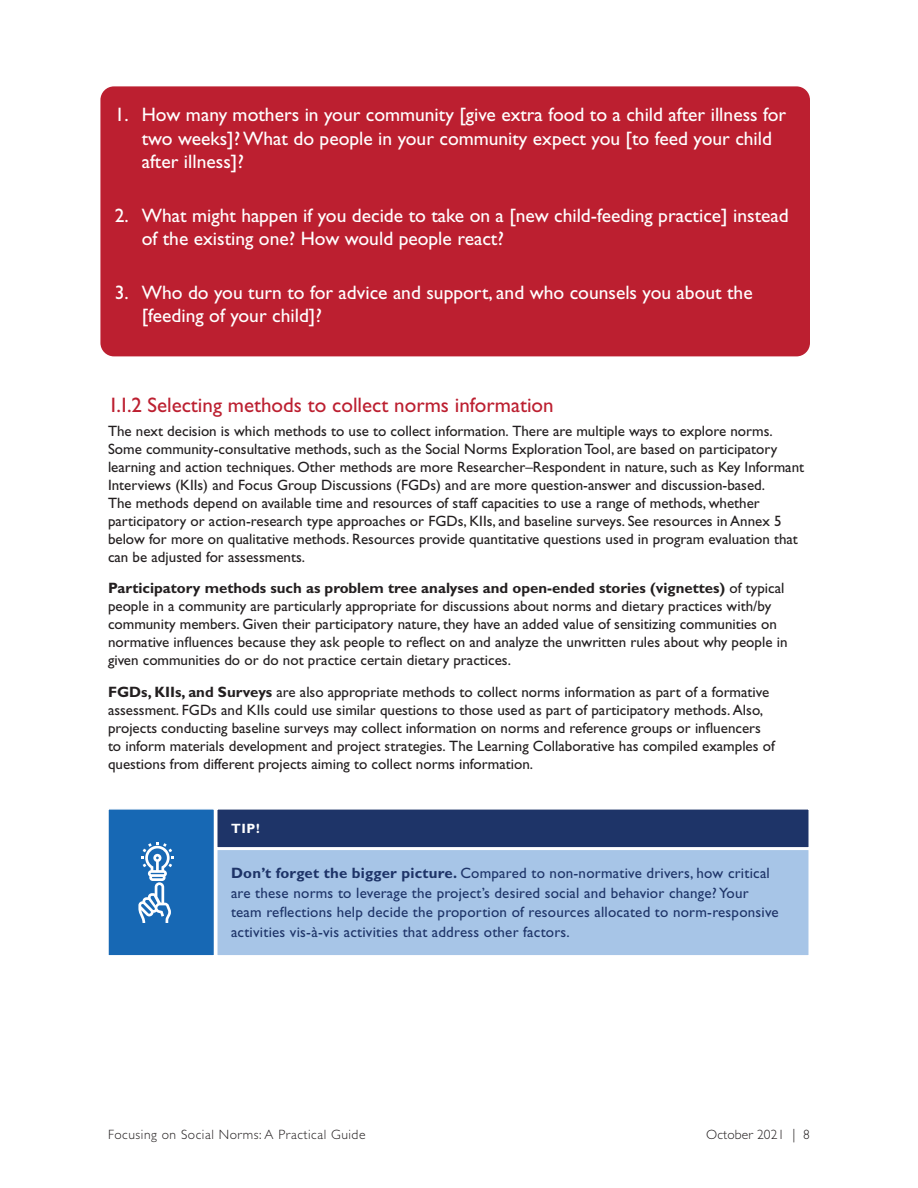
<style>
.page{position:relative;width:918px;height:1188px;background:#fff}
.page>*{position:absolute;margin:0;border:0;box-sizing:border-box;transform-origin:0 0}
.AN_-_Head_3{font:21px "Gill Sans Std";color:#bc1f30}
.t1{font:19.5px/23.4px "Gill Sans Std";color:#fff}
.AN_-_Main_text{font:15px/18px "Gill Sans Std";color:#231f20}
.AN_-_Box_text{font:15px/19.5px "Gill Sans Std";letter-spacing:.015em;color:#1e3468}
.t2{font:300 13.5px "Gill Sans Std";letter-spacing:.04em;color:#231f20}
.t3{font:300 13.5px "Gill Sans Std";letter-spacing:.01em;color:#231f20}
.AN_-_box_header{font:700 13.5px "Gill Sans Std";color:#fff}
.s1{font-weight:700}
</style>
<div class="page">
<div style="left:100px;top:86px;width:710px;height:270px;background:#bc1f30;border-radius:14px"></div>
<div style="left:217px;top:849px;width:592px;height:107px;background:#a7c5e7"></div>
<div style="left:216px;top:849px;width:594px;height:108px;border:2px solid #fff"></div>
<div style="left:217px;top:809px;width:592px;height:39px;background:#1e3468"></div>
<div style="left:216px;top:808px;width:594px;height:41px;border:2px solid #fff"></div>
<div style="left:107px;top:808px;width:108px;height:149px;background:#1768b4;border:2px solid #fff"></div>
<svg style="left:138px;top:842px;width:36px;height:81px"></svg>
<p class="t1" style="left:142px;top:103px;width:646px;text-indent:-27px">1. How many mothers in your community [give extra food to a child after illness for two weeks]? What do people in your community expect you [to feed your child after illness]?</p>
<p class="t1" style="left:142px;top:204px;width:649px;text-indent:-27px">2. What might happen if you decide to take on a [new child-feeding practice] instead of the existing one? How would people react?</p>
<p class="t1" style="left:142px;top:280px;width:612px;text-indent:-27px">3. Who do you turn to for advice and support, and who counsels you about the [feeding of your child]?</p>
<p class="AN_-_Head_3" style="left:108px;top:392px;width:447px">1.1.2 Selecting methods to collect norms information</p>
<p class="AN_-_Main_text" style="left:108px;top:422px;width:698px">The next decision is which methods to use to collect information. There are multiple ways to explore norms.<br>Some community-consultative methods, such as the Social Norms Exploration Tool, are based on participatory learning and action techniques. Other methods are more Researcher–Respondent in nature, such as Key Informant Interviews (KIIs) and Focus Group Discussions (FGDs) and are more question-answer and discussion-based.<br>The methods depend on available time and resources of staff capacities to use a range of methods, whether participatory or action-research type approaches or FGDs, KIIs, and baseline surveys. See resources in Annex 5 below for more on qualitative methods. Resources provide quantitative questions used in program evaluation that can be adjusted for assessments.</p>
<p class="AN_-_Main_text" style="left:108px;top:579px;width:681px"><span class="s1">Participatory methods such as problem tree analyses and open-ended stories (vignettes)</span> of typical people in a community are particularly appropriate for discussions about norms and dietary practices with/by community members. Given their participatory nature, they have an added value of sensitizing communities on normative influences because they ask people to reflect on and analyze the unwritten rules about why people in given communities do or do not practice certain dietary practices.</p>
<p class="AN_-_Main_text" style="left:108px;top:683px;width:668px"><span class="s1">FGDs, KIIs, and Surveys</span> are also appropriate methods to collect norms information as part of a formative assessment. FGDs and KIIs could use similar questions to those used as part of participatory methods. Also, projects conducting baseline surveys may collect information on norms and reference groups or influencers to inform materials development and project strategies. The Learning Collaborative has compiled examples of questions from different projects aiming to collect norms information.</p>
<p class="AN_-_box_header" style="left:231px;top:820px;width:30px">TIP!</p>
<p class="AN_-_Box_text" style="left:231px;top:864px;width:549px"><span class="s1">Don’t forget the bigger picture.</span> Compared to non-normative drivers, how critical are these norms to leverage the project’s desired social and behavior change? Your team reflections help decide the proportion of resources allocated to norm-responsive activities vis-à-vis activities that address other factors.</p>
<p class="t2" style="left:108px;top:1126px;width:259px">Focusing on Social Norms: A Practical Guide</p>
<p class="t3" style="left:706px;top:1126px;width:105px">October 2021 | 8</p>
</div>
